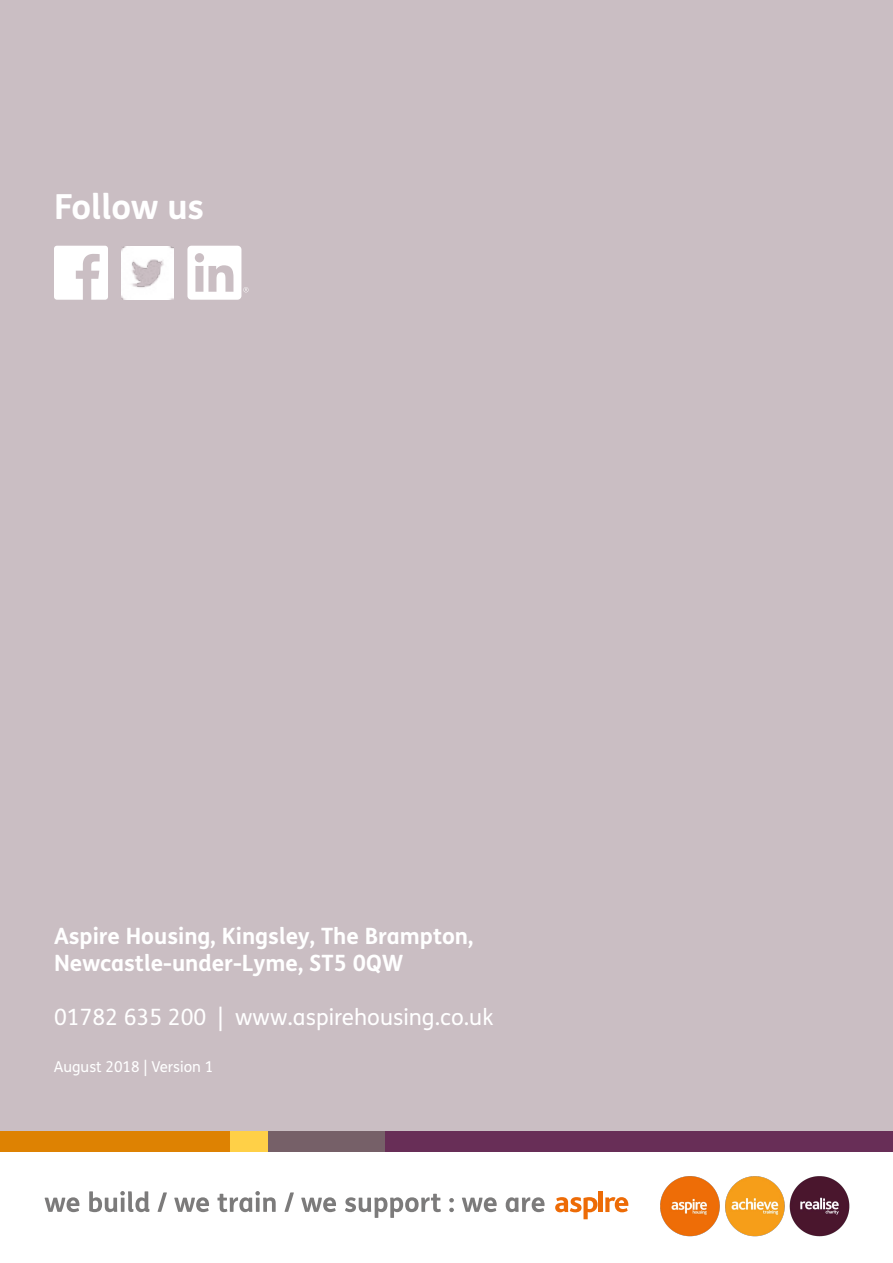
<style>
.page{position:relative;width:893px;height:1263px;background:#fff}
.page>*{position:absolute;margin:0;border:0;box-sizing:border-box;transform-origin:0 0}
.t1{font:700 34.5px "FS Me";color:#fff}
.t2{font:700 22.5px/27px "FS Me";color:#fff}
.t3{font:22.5px "FS Me";color:#fff}
.t4{font:15px "FS Me";color:#fff}
</style>
<div class="page">
<div style="left:0;top:0;width:893px;height:1131px;background:#cabec3"></div>
<div style="left:0;top:1131px;width:268px;height:20px;background:#de8202"></div>
<div style="left:384px;top:1131px;width:509px;height:20px;background:#682e57"></div>
<div style="left:268px;top:1131px;width:117px;height:20px;background:#766068"></div>
<div style="left:230px;top:1131px;width:38px;height:20px;background:#ffd047"></div>
<svg style="left:555px;top:1191px;width:73px;height:28px"></svg>
<svg style="left:45px;top:1197px;width:34px;height:15px"></svg>
<svg style="left:89px;top:1191px;width:60px;height:21px"></svg>
<svg style="left:157px;top:1192px;width:10px;height:20px"></svg>
<svg style="left:174px;top:1197px;width:35px;height:15px"></svg>
<svg style="left:217px;top:1191px;width:59px;height:21px"></svg>
<svg style="left:284px;top:1192px;width:10px;height:20px"></svg>
<svg style="left:301px;top:1197px;width:35px;height:15px"></svg>
<svg style="left:345px;top:1194px;width:96px;height:24px"></svg>
<svg style="left:449px;top:1208px;width:5px;height:4px"></svg>
<svg style="left:449px;top:1198px;width:5px;height:4px"></svg>
<svg style="left:462px;top:1197px;width:35px;height:15px"></svg>
<svg style="left:506px;top:1197px;width:38px;height:15px"></svg>
<svg style="left:187px;top:246px;width:62px;height:54px"></svg>
<img style="left:121px;top:246px;width:53px;height:53px">
<svg style="left:54px;top:246px;width:54px;height:54px"></svg>
<img style="left:660px;top:1176px;width:190px;height:61px">
<h1 class="t1" style="left:54px;top:185px;width:152px">Follow us</h1>
<p class="t2" style="left:54px;top:922px;width:421px">Aspire Housing, Kingsley, The Brampton,<br>Newcastle-under-Lyme, ST5 0QW</p>
<p class="t3" style="left:54px;top:1004px;width:441px">01782 635 200 | www.aspirehousing.co.uk</p>
<p class="t4" style="left:54px;top:1058px;width:161px">August 2018 | Version 1</p>
</div>
